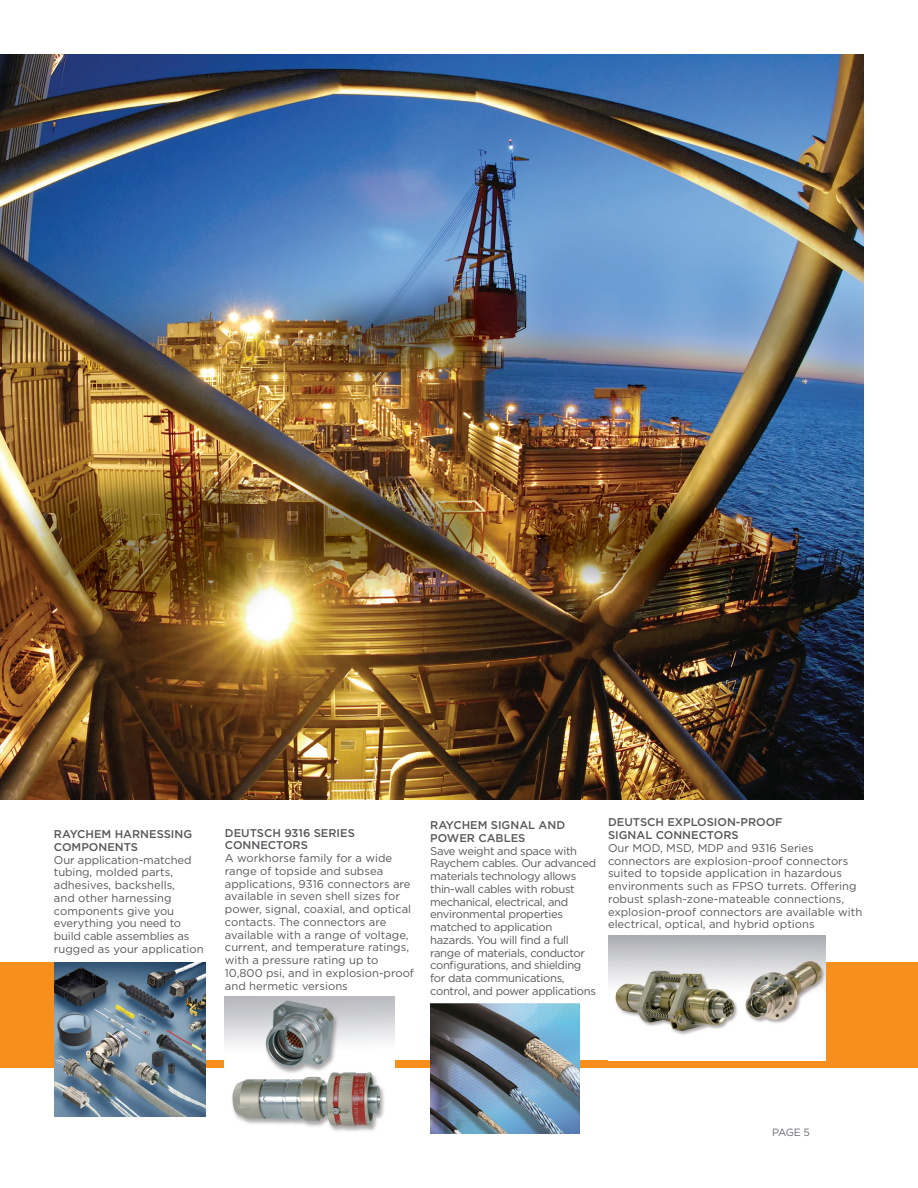
<style>
.page{position:relative;width:918px;height:1188px;background:#fff}
.page>*{position:absolute;margin:0;border:0;box-sizing:border-box;transform-origin:0 0}
.t1{font:11.25px/12.8px "Gotham";color:#57585a}
.t2{font:11.25px/12.8px "Gotham";letter-spacing:-.03em;color:#57585a}
.t3{font:500 11.25px/12.8px "Gotham";color:#57585a}
.t4{font:10.5px "Gotham";color:#696b73}
</style>
<div class="page">
<div style="left:0;top:962px;width:64px;height:102px;background:#f68f1e"></div>
<div style="left:786px;top:962px;width:132px;height:103px;background:#f68f1e"></div>
<div style="left:201px;top:1060px;width:717px;height:8px;background:#f68f1e"></div>
<div style="left:0;top:1060px;width:147px;height:8px;background:#f68f1e"></div>
<img style="left:0;top:54px;width:864px;height:745px">
<img style="left:608px;top:936px;width:217px;height:124px">
<img style="left:430px;top:1003px;width:149px;height:131px">
<img style="left:54px;top:962px;width:151px;height:155px">
<img style="left:225px;top:997px;width:169px;height:135px">
<p class="t3" style="left:54px;top:828px;width:140px">RAYCHEM HARNESSING<br>COMPONENTS</p>
<p class="t1" style="left:54px;top:853px;width:151px">Our application-matched tubing, molded parts, adhesives, backshells,<br>and other harnessing components give you everything you need to build cable assemblies as rugged as your application</p>
<p class="t3" style="left:225px;top:826px;width:132px">DEUTSCH 9316 SERIES<br>CONNECTORS</p>
<p class="t1" style="left:225px;top:851px;width:191px">A workhorse family for a wide range of topside and subsea applications, 9316 connectors are available in seven shell sizes for power, signal, coaxial, and optical contacts. The connectors are available with a range of voltage, current, and temperature ratings, with a pressure rating up to<br>10,800 psi, and in explosion-proof and hermetic versions</p>
<p class="t3" style="left:430px;top:819px;width:136px">RAYCHEM SIGNAL AND<br>POWER CABLES</p>
<p class="t2" style="left:430px;top:844px;width:168px">Save weight and space with<br>Raychem cables. Our advanced materials technology allows thin-wall cables with robust mechanical, electrical, and environmental properties matched to application hazards. You will find a full range of materials, conductor configurations, and shielding for data communications, control, and power applications</p>
<p class="t3" style="left:608px;top:816px;width:176px">DEUTSCH EXPLOSION-PROOF<br>SIGNAL CONNECTORS</p>
<p class="t1" style="left:608px;top:841px;width:256px">Our MOD, MSD, MDP and 9316 Series connectors are explosion-proof connectors suited to topside application in hazardous environments such as FPSO turrets. Offering robust splash-zone-mateable connections, explosion-proof connectors are available with electrical, optical, and hybrid options</p>
<p class="t4" style="left:772px;top:1125px;width:39px">PAGE 5</p>
</div>
